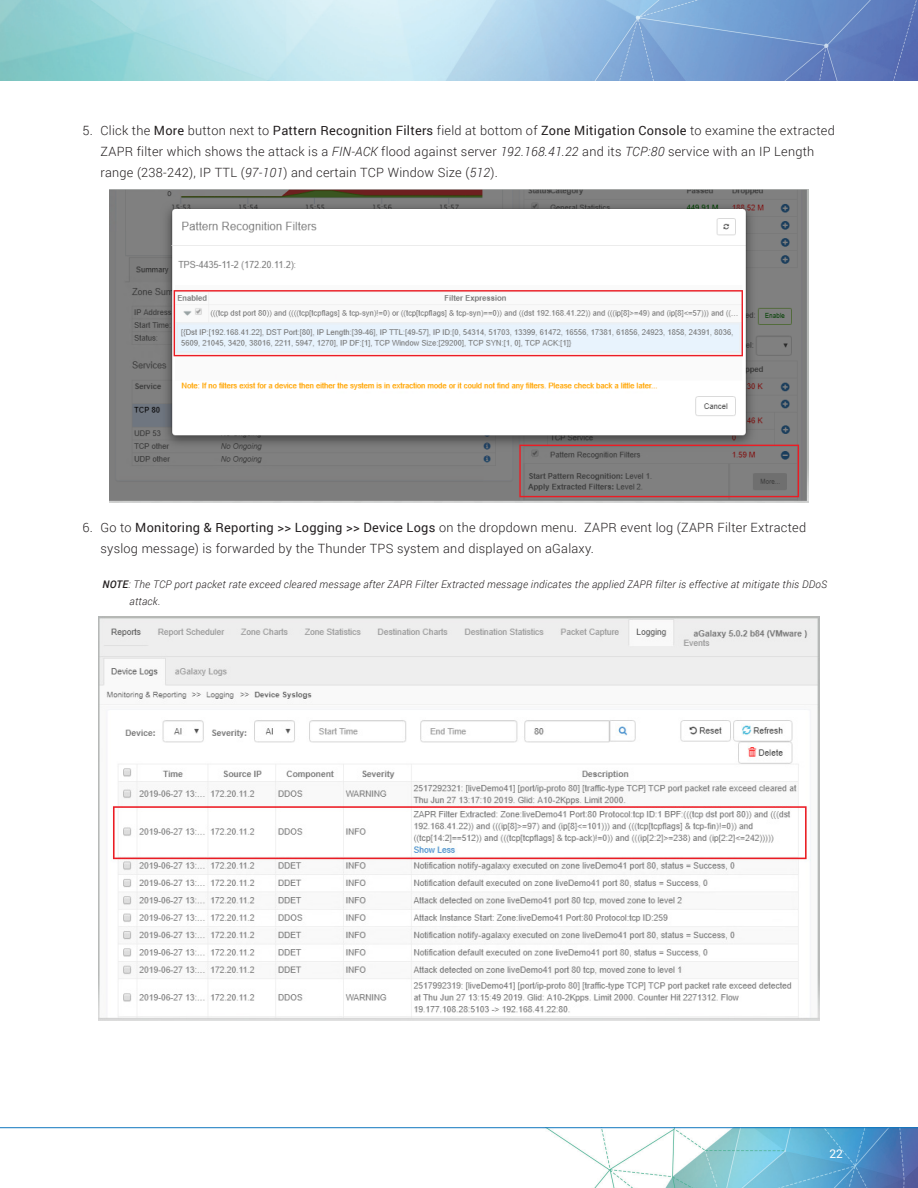
<style>
.page{position:relative;width:918px;height:1188px;background:#fff}
.page>*{position:absolute;margin:0;border:0;box-sizing:border-box;transform-origin:0 0}
.body_text{font:300 12.75px/21px "Roboto";letter-spacing:.02em;color:#231f20}
.t1{font:12px "Roboto";color:#fff}
.NOTE{font:italic 300 10.5px/16.5px "Roboto";letter-spacing:.02em;color:#231f20}
.s1{font-weight:400}
.s2{font-style:italic}
.s3{font-weight:500}
</style>
<div class="page">
<img style="left:0;top:1128px;width:918px;height:60px">
<hr style="left:0;top:1127px;width:918px;height:1px;background:#1077be">
<img style="left:0;top:0;width:918px;height:81px">
<img style="left:110px;top:189px;width:698px;height:313px">
<img style="left:98px;top:617px;width:722px;height:404px">
<p class="body_text" style="left:100px;top:119px;width:736px;text-indent:-18px">5. Click the <span class="s1">More</span> button next to <span class="s1">Pattern Recognition Filters</span> field at bottom of <span class="s1">Zone Mitigation Console</span> to examine the extracted<br>ZAPR filter which shows the attack is a <span class="s2">FIN-ACK</span> flood against server <span class="s2">192.168.41.22</span> and its <span class="s2">TCP:80</span> service with an IP Length range (238-242), IP TTL (<span class="s2">97-101</span>) and certain TCP Window Size (<span class="s2">512</span>).</p>
<p class="body_text" style="left:100px;top:517px;width:707px;text-indent:-18px">6. Go to <span class="s1">Monitoring &amp; Reporting &gt;&gt; Logging &gt;&gt; Device Logs</span> on the dropdown menu. ZAPR event log (ZAPR Filter Extracted syslog message) is forwarded by the Thunder TPS system and displayed on aGalaxy.</p>
<p class="NOTE" style="left:130px;top:576px;width:699px;text-indent:-27px"><span class="s3">NOTE</span>: The TCP port packet rate exceed cleared message after ZAPR Filter Extracted message indicates the applied ZAPR filter is effective at mitigate this DDoS attack.</p>
<p class="t1" style="left:829px;top:1145px;width:15px">22</p>
</div>
